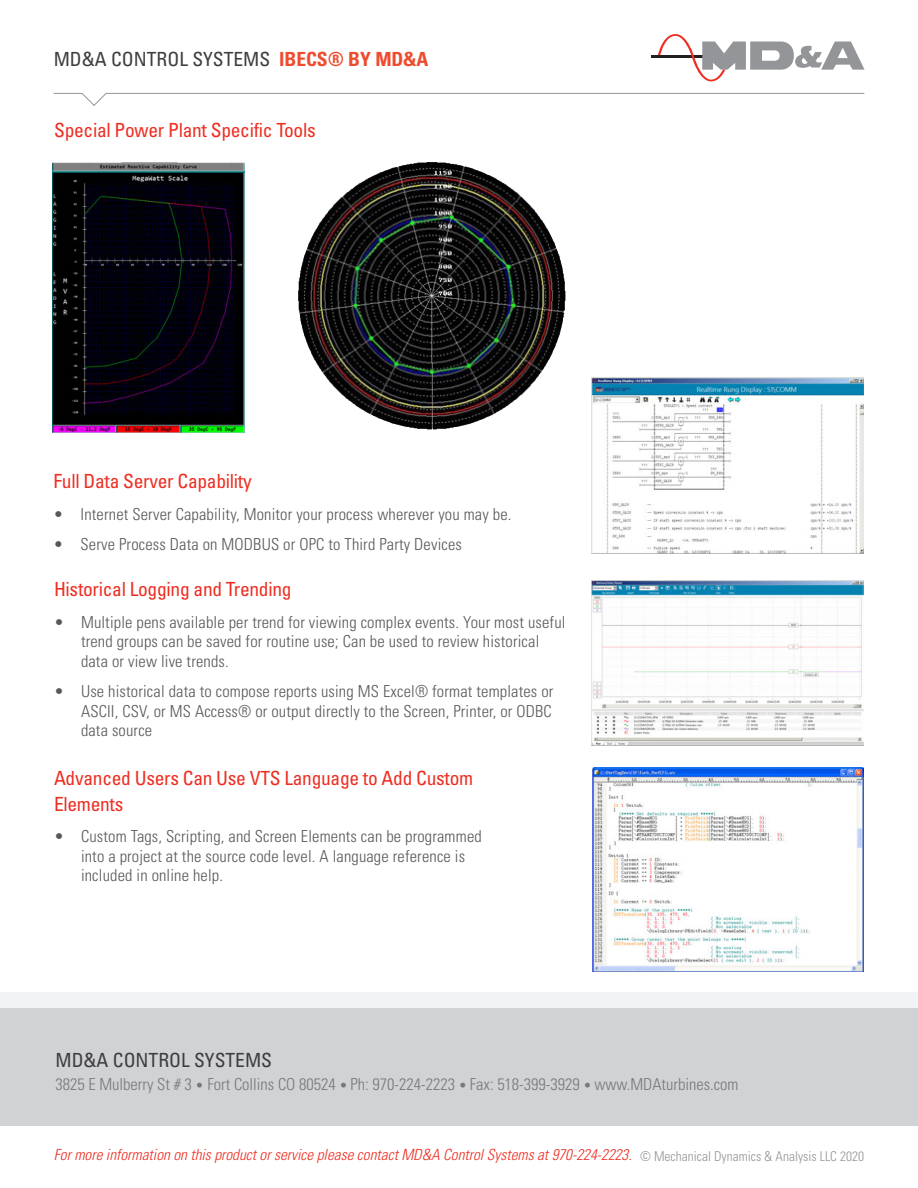
<style>
.page{position:relative;width:918px;height:1188px;background:#fff}
.page>*{position:absolute;margin:0;border:0;box-sizing:border-box;transform-origin:0 0}
.t1{font:condensed 19.5px/25.5px "Univers";letter-spacing:-.015em;color:#ee2e22}
.t2{font:condensed 19.5px "Univers";color:#3e3e3f}
.t3{font:300 condensed 16.5px/19.5px "Univers";letter-spacing:.01em;color:#57585a}
.t4{font:300 condensed 16.5px "Univers";color:#76787b}
.t5{font:italic 300 condensed 15.3px "Univers";color:#ee2e22}
.t6{font:300 condensed 13.5px "Univers";color:#939598}
.s1{font-weight:700;color:#ef4c2f}
.s2{font-size:13.5px}
</style>
<div class="page">
<div style="left:0;top:992px;width:918px;height:34px;background:#f2f3f4"></div>
<div style="left:0;top:1009px;width:918px;height:117px;background:#d1d2d4"></div>
<svg style="left:53px;top:93px;width:812px;height:13px"></svg>
<hr style="left:651px;top:55px;width:60px;height:3px;background:#231f20">
<svg style="left:658px;top:34px;width:207px;height:48px"></svg>
<img style="left:298px;top:162px;width:268px;height:268px">
<img style="left:52px;top:162px;width:193px;height:270px">
<img style="left:592px;top:377px;width:272px;height:176px">
<img style="left:592px;top:580px;width:272px;height:165px">
<img style="left:592px;top:768px;width:272px;height:204px">
<p class="t2" style="left:54px;top:46px;width:376px">MD&amp;A CONTROL SYSTEMS <span class="s1">IBECS® BY MD&amp;A</span></p>
<p class="t1" style="left:54px;top:117px;width:263px">Special Power Plant Specific Tools</p>
<p class="t1" style="left:54px;top:468px;width:200px">Full Data Server Capability</p>
<p class="t3" style="left:54px;top:504px;width:459px">• Internet Server Capability, Monitor your process wherever you may be.</p>
<p class="t3" style="left:54px;top:534px;width:410px">• Serve Process Data on MODBUS or OPC to Third Party Devices</p>
<p class="t1" style="left:54px;top:576px;width:239px">Historical Logging and Trending</p>
<p class="t3" style="left:81px;top:612px;width:486px;text-indent:-27px">• Multiple pens available per trend for viewing complex events. Your most useful trend groups can be saved for routine use; Can be used to review historical data or view live trends.</p>
<p class="t3" style="left:81px;top:681px;width:474px;text-align:justify;text-indent:-27px">• Use historical data to compose reports using MS Excel® format templates or ASCII, CSV, or MS Access® or output directly to the Screen, Printer, or ODBC data source</p>
<p class="t1" style="left:54px;top:765px;width:421px">Advanced Users Can Use VTS Language to Add Custom<br>Elements</p>
<p class="t3" style="left:81px;top:826px;width:402px;text-indent:-27px">• Custom Tags, Scripting, and Screen Elements can be programmed into a project at the source code level. A language reference is included in online help.</p>
<p class="t2" style="left:55px;top:1048px;width:218px">MD&amp;A CONTROL SYSTEMS</p>
<p class="t4" style="left:55px;top:1074px;width:685px">3825 E Mulberry St # 3 <span class="s2">•</span> Fort Collins CO 80524 <span class="s2">•</span> Ph: 970-224-2223 <span class="s2">•</span> Fax: 518-399-3929 <span class="s2">•</span> www.MDAturbines.com</p>
<p class="t5" style="left:54px;top:1146px;width:580px">For more information on this product or service please contact MD&amp;A Control Systems at 970-224-2223.</p>
<p class="t6" style="left:640px;top:1148px;width:225px">© Mechanical Dynamics &amp; Analysis LLC 2020</p>
</div>
